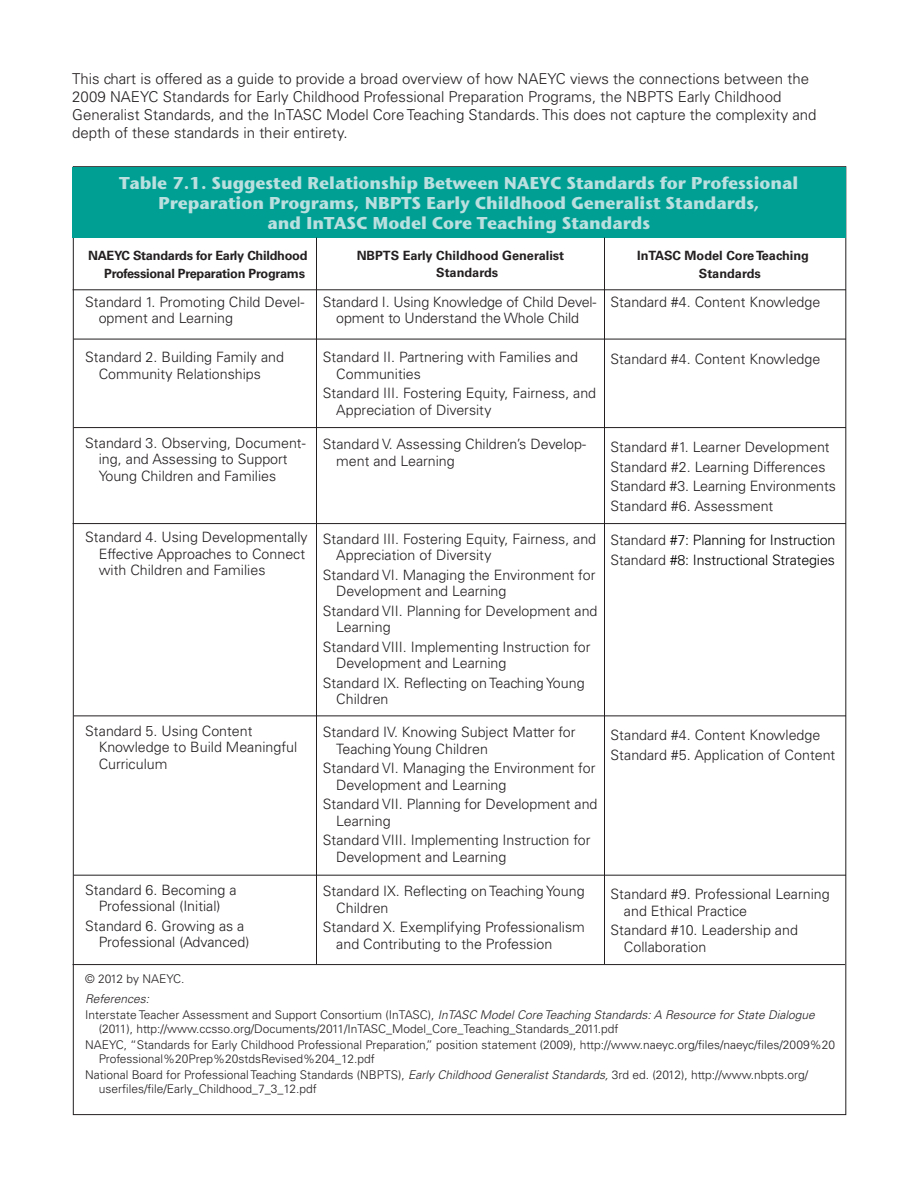
<style>
.page{position:relative;width:918px;height:1188px;background:#fff}
.page>*{position:absolute;margin:0;border:0;box-sizing:border-box;transform-origin:0 0}
.t1{font:18px/20.2px "Stone Sans Bold DTC";color:#badfde;text-align:center}
.t2{font:300 15px/18px "Univers LT Std";color:#231f20}
.t3{font:300 14.25px/16.5px "Univers LT Std";color:#231f20}
.t4{font:300 14.25px/19.5px "Univers LT Std";letter-spacing:-.01em;color:#000}
.t5{font:700 12.75px/16.5px "Univers LT Std";color:#231f20}
.t6{font:700 12.75px/18px "Univers LT Std";letter-spacing:-.02em;color:#231f20;text-align:right}
.t7{font:300 12px/16.5px "Univers LT Std";color:#231f20}
.t8{font:italic 300 12px/16.5px "Univers LT Std";color:#231f20}
.s1{color:#231f20}
.s2{font-style:normal}
.s3{font-style:italic}
</style>
<div class="page">
<div style="left:73px;top:167px;width:773px;height:71px;background:#009f94"></div>
<hr style="left:73px;top:289px;width:773px;height:1px;background:#231f20">
<hr style="left:74px;top:339px;width:772px;height:1px;background:#231f20">
<hr style="left:74px;top:427px;width:772px;height:1px;background:#231f20">
<hr style="left:74px;top:716px;width:772px;height:1px;background:#231f20">
<hr style="left:74px;top:875px;width:772px;height:1px;background:#231f20">
<hr style="left:73px;top:964px;width:772px;height:1px;background:#231f20">
<hr style="left:316px;top:238px;width:1px;height:726px;background:#231f20">
<hr style="left:604px;top:238px;width:1px;height:726px;background:#231f20">
<hr style="left:73px;top:523px;width:773px;height:1px;background:#231f20">
<p class="t2" style="left:72px;top:70px;width:746px">This chart is offered as a guide to provide a broad overview of how NAEYC views the connections between the 2009 NAEYC Standards for Early Childhood Professional Preparation Programs, the NBPTS Early Childhood Generalist Standards, and the InTASC Model Core Teaching Standards. This does not capture the complexity and depth of these standards in their entirety.</p>
<p class="t1" style="left:119px;top:173px;width:680px">Table 7.1. Suggested Relationship Between NAEYC Standards for Professional<br>Preparation Programs, NBPTS Early Childhood Generalist Standards,<br>and InTASC Model Core Teaching Standards</p>
<p class="t6" style="left:88px;top:247px;width:221px">NAEYC Standards for Early Childhood<br>Professional Preparation Programs</p>
<p class="t3" style="left:99px;top:294px;width:207px;text-indent:-13px">Standard 1. Promoting Child Devel&shy;opment and Learning</p>
<p class="t3" style="left:99px;top:349px;width:187px;text-indent:-13px">Standard 2. Building Family and<br>Community Relationships</p>
<p class="t3" style="left:99px;top:435px;width:209px;text-indent:-13px">Standard 3. Observing, Document&shy;ing, and Assessing to Support<br>Young Children and Families</p>
<p class="t3" style="left:99px;top:529px;width:211px;text-indent:-13px">Standard 4. Using Developmentally<br>Effective Approaches to Connect with Children and Families</p>
<p class="t3" style="left:99px;top:723px;width:200px;text-indent:-13px">Standard 5. Using Content<br>Knowledge to Build Meaningful<br>Curriculum</p>
<p class="t3" style="left:85px;top:882px;width:153px;text-align:center">Standard 6. Becoming a<br>Professional (Initial)</p>
<p class="t3" style="left:99px;top:918px;width:152px;text-indent:-13px">Standard 6. Growing as a<br>Professional (Advanced)</p>
<p class="t5" style="left:436px;top:248px;width:130px;text-indent:-79px">NBPTS Early Childhood Generalist<br>Standards</p>
<p class="t3" style="left:323px;top:294px;width:275px;text-align:center">Standard I. Using Knowledge of Child Devel&shy;opment to Understand the Whole Child</p>
<p class="t3" style="left:336px;top:349px;width:243px;text-indent:-13px">Standard II. Partnering with Families and<br>Communities</p>
<p class="t3" style="left:336px;top:385px;width:261px;text-indent:-13px">Standard III. Fostering Equity, Fairness, and<br>Appreciation of Diversity</p>
<p class="t3" style="left:336px;top:436px;width:251px;text-indent:-13px">Standard V. Assessing Children’s Develop&shy;ment and Learning</p>
<p class="t3" style="left:336px;top:531px;width:261px;text-indent:-13px">Standard III. Fostering Equity, Fairness, and<br>Appreciation of Diversity</p>
<p class="t3" style="left:336px;top:567px;width:261px;text-indent:-13px">Standard VI. Managing the Environment for<br>Development and Learning</p>
<p class="t3" style="left:336px;top:603px;width:263px;text-indent:-13px">Standard VII. Planning for Development and<br>Learning</p>
<p class="t3" style="left:336px;top:639px;width:256px;text-indent:-13px">Standard VIII. Implementing Instruction for<br>Development and Learning</p>
<p class="t3" style="left:336px;top:675px;width:250px;text-indent:-13px">Standard IX. Reflecting on Teaching Young<br>Children</p>
<p class="t3" style="left:336px;top:724px;width:241px;text-indent:-13px">Standard IV. Knowing Subject Matter for<br>Teaching Young Children</p>
<p class="t3" style="left:336px;top:760px;width:261px;text-indent:-13px">Standard VI. Managing the Environment for<br>Development and Learning</p>
<p class="t3" style="left:336px;top:796px;width:263px;text-indent:-13px">Standard VII. Planning for Development and<br>Learning</p>
<p class="t3" style="left:336px;top:832px;width:256px;text-indent:-13px">Standard VIII. Implementing Instruction for<br>Development and Learning</p>
<p class="t3" style="left:336px;top:883px;width:250px;text-indent:-13px">Standard IX. Reflecting on Teaching Young<br>Children</p>
<p class="t3" style="left:336px;top:919px;width:250px;text-indent:-13px">Standard X. Exemplifying Professionalism and Contributing to the Profession</p>
<p class="t5" style="left:699px;top:247px;width:112px;line-height:18px;text-indent:-62px">InTASC Model Core Teaching<br>Standards</p>
<p class="t3" style="left:610px;top:294px;width:211px">Standard #4. Content Knowledge</p>
<p class="t3" style="left:610px;top:351px;width:211px">Standard #4. Content Knowledge</p>
<p class="t3" style="left:610px;top:438px;width:227px;line-height:19.5px">Standard #1. Learner Development<br>Standard #2. Learning Differences<br>Standard #3. Learning Environments<br>Standard #6. Assessment</p>
<p class="t4" style="left:610px;top:531px;width:226px"><span class="s1">Standard</span> #7: Planning for Instruction<br><span class="s1">Standard</span> #8: Instructional Strategies</p>
<p class="t3" style="left:610px;top:726px;width:226px;line-height:19.5px">Standard #4. Content Knowledge<br>Standard #5. Application of Content</p>
<p class="t3" style="left:624px;top:886px;width:207px;text-indent:-13px">Standard #9. Professional Learning and Ethical Practice</p>
<p class="t3" style="left:624px;top:922px;width:175px;text-indent:-13px">Standard #10. Leadership and<br>Collaboration</p>
<p class="t7" style="left:85px;top:971px;width:101px">© 2012 by NAEYC.</p>
<p class="t8" style="left:85px;top:991px;width:731px">References:<br><span class="s2">Interstate Teacher Assessment and Support Consortium (InTASC),</span> InTASC Model Core Teaching Standards: A Resource for State Dialogue</p>
<p class="t7" style="left:85px;top:1020px;width:751px;text-indent:14px">(2011), http://www.ccsso.org/Documents/2011/InTASC_Model_Core_Teaching_Standards_2011.pdf<br>NAEYC, “Standards for Early Childhood Professional Preparation,” position statement (2009), http://www.naeyc.org/files/naeyc/files/2009%20</p>
<p class="t7" style="left:85px;top:1050px;width:725px;text-indent:14px">Professional%20Prep%20stdsRevised%204_12.pdf<br>National Board for Professional Teaching Standards (NBPTS), <span class="s3">Early Childhood Generalist Standards,</span> 3rd ed. (2012), http://www.nbpts.org/</p>
<p class="t7" style="left:99px;top:1080px;width:220px">userfiles/file/Early_Childhood_7_3_12.pdf</p>
</div>
